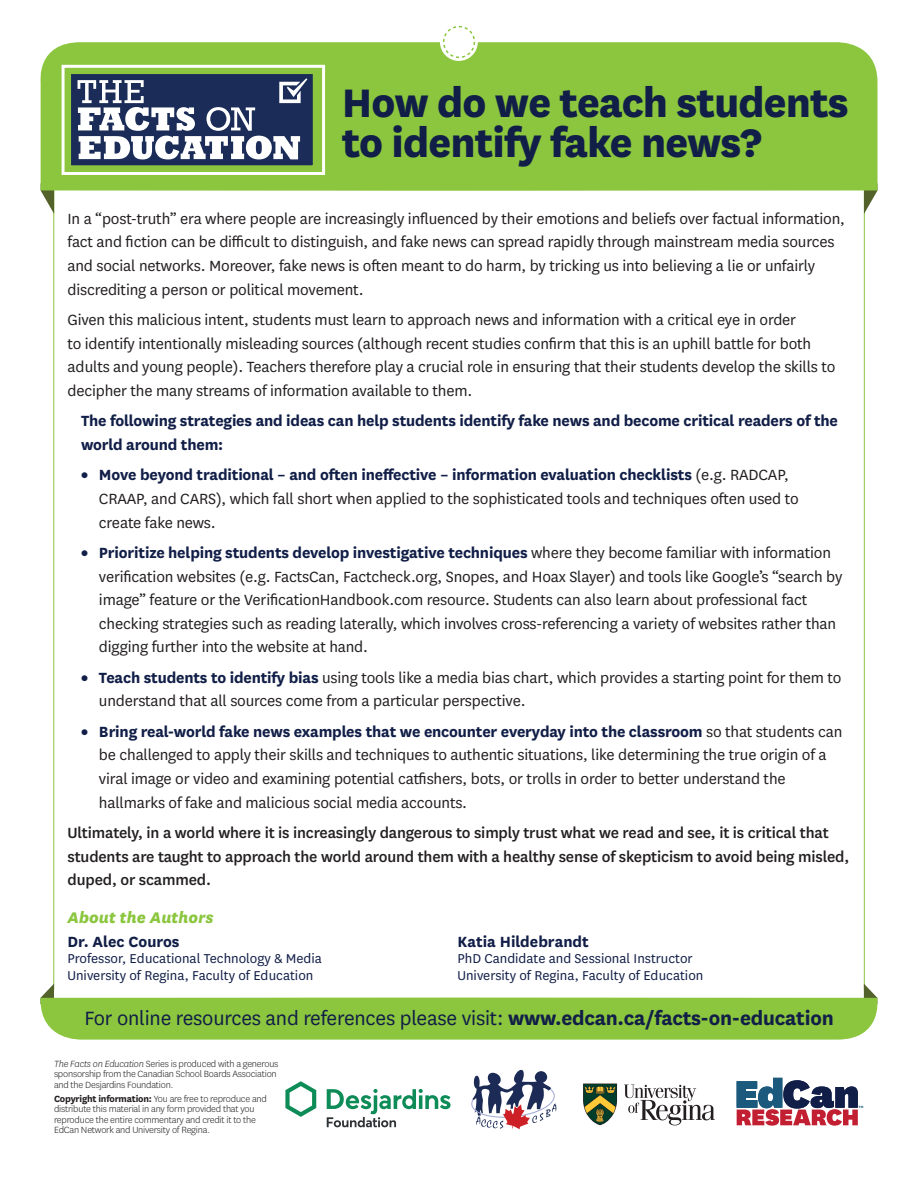
<style>
.page{position:relative;width:918px;height:1188px;background:#fff}
.page>*{position:absolute;margin:0;border:0;box-sizing:border-box;transform-origin:0 0}
.t1{font:800 46.5px/39.8px "National";letter-spacing:-.02em;color:#111e47}
.t2{font:22.5px "National";letter-spacing:-.01em;color:#111e47}
.t3{font:italic 800 18px "National";color:#8bc63e}
.t4{font:17.25px/23.7px "National";letter-spacing:-.01em;color:#231f20}
.t5{font:500 17.25px/23.7px "National";letter-spacing:-.01em;color:#231f20}
.t6{font:700 17.25px/23.7px "National";letter-spacing:-.01em;color:#111e47}
.t7{font:15px "National";color:#111e47}
.t8{font:300 10.5px/10.5px "National";letter-spacing:-.02em;color:#231f20}
.t9{font:800 3.6px "National";color:#1c5a7d}
.s1{font-weight:900;color:#111e47}
.s2{font-weight:700;color:#111e47}
.s3{font-weight:700}
.s4{font-style:italic}
</style>
<div class="page">
<hr style="left:53px;top:184px;width:1px;height:806px;background:#8bc63e">
<hr style="left:864px;top:184px;width:1px;height:806px;background:#8bc63e">
<svg style="left:41px;top:191px;width:13px;height:23px"></svg>
<svg style="left:864px;top:191px;width:13px;height:23px"></svg>
<div style="left:40px;top:42px;width:837px;height:149px;background:#8bc63e"></div>
<div style="left:440px;top:23px;width:38px;height:38px;background:#fff;border-radius:50%"></div>
<div style="left:443px;top:26px;width:32px;height:32px;border:2px dashed #8bc63e;border-radius:50%"></div>
<div style="left:69px;top:72px;width:246px;height:95px;background:#1a2c57"></div>
<div style="left:68px;top:70px;width:248px;height:99px;border:4px solid #8bc63e"></div>
<svg style="left:78px;top:78px;width:229px;height:81px"></svg>
<div style="left:62px;top:65px;width:263px;height:110px;border:3px solid #fff"></div>
<svg style="left:40px;top:984px;width:838px;height:56px"></svg>
<svg style="left:737px;top:1078px;width:121px;height:48px"></svg>
<svg style="left:471px;top:1070px;width:86px;height:59px"></svg>
<svg style="left:285px;top:1081px;width:31px;height:36px"></svg>
<svg style="left:327px;top:1089px;width:124px;height:38px"></svg>
<svg style="left:583px;top:1084px;width:34px;height:41px"></svg>
<svg style="left:625px;top:1085px;width:90px;height:40px"></svg>
<h1 class="t1" style="left:342px;top:80px;width:509px">How do we teach students to identify fake news?</h1>
<p class="t4" style="left:68px;top:206px;width:779px">In a “post-truth” era where people are increasingly influenced by their emotions and beliefs over factual information, fact and fiction can be difficult to distinguish, and fake news can spread rapidly through mainstream media sources and social networks. Moreover, fake news is often meant to do harm, by tricking us into believing a lie or unfairly discrediting a person or political movement.</p>
<p class="t4" style="left:68px;top:307px;width:769px">Given this malicious intent, students must learn to approach news and information with a critical eye in order<br>to identify intentionally misleading sources (although recent studies confirm that this is an uphill battle for both adults and young people). Teachers therefore play a crucial role in ensuring that their students develop the skills to decipher the many streams of information available to them.</p>
<p class="t6" style="left:81px;top:408px;width:758px">The following strategies and ideas can help students identify fake news and become critical readers of the world around them:</p>
<p class="t4" style="left:99px;top:462px;width:701px;text-indent:-18px"><span class="s1">•</span> <span class="s2">Move beyond traditional – and often ineffective – information evaluation checklists</span> (e.g. RADCAP,<br>CRAAP, and CARS), which fall short when applied to the sophisticated tools and techniques often used to create fake news.</p>
<p class="t4" style="left:99px;top:540px;width:745px;text-indent:-18px"><span class="s1">•</span> <span class="s2">Prioritize helping students develop investigative techniques</span> where they become familiar with information verification websites (e.g. FactsCan, Factcheck.org, Snopes, and Hoax Slayer) and tools like Google’s “search by image” feature or the VerificationHandbook.com resource. Students can also learn about professional fact checking strategies such as reading laterally, which involves cross-referencing a variety of websites rather than digging further into the website at hand.</p>
<p class="t4" style="left:99px;top:665px;width:744px;text-indent:-18px"><span class="s1">•</span> <span class="s2">Teach students to identify bias</span> using tools like a media bias chart, which provides a starting point for them to understand that all sources come from a particular perspective.</p>
<p class="t4" style="left:99px;top:719px;width:745px;text-indent:-18px"><span class="s1">•</span> <span class="s2">Bring real-world fake news examples that we encounter everyday into the classroom</span> so that students can be challenged to apply their skills and techniques to authentic situations, like determining the true origin of a viral image or video and examining potential catfishers, bots, or trolls in order to better understand the hallmarks of fake and malicious social media accounts.</p>
<p class="t5" style="left:68px;top:820px;width:783px">Ultimately, in a world where it is increasingly dangerous to simply trust what we read and see, it is critical that students are taught to approach the world around them with a healthy sense of skepticism to avoid being misled, duped, or scammed.</p>
<p class="t3" style="left:68px;top:905px;width:148px">About the Authors</p>
<p class="t6" style="left:68px;top:928px;width:114px">Dr. Alec Couros</p>
<p class="t6" style="left:458px;top:928px;width:133px">Katia Hildebrandt</p>
<p class="t7" style="left:68px;top:949px;width:256px">Professor, Educational Technology &amp; Media</p>
<p class="t7" style="left:458px;top:949px;width:237px">PhD Candidate and Sessional Instructor</p>
<p class="t7" style="left:68px;top:965px;width:247px">University of Regina, Faculty of Education</p>
<p class="t7" style="left:458px;top:965px;width:247px">University of Regina, Faculty of Education</p>
<h2 class="t2" style="left:84px;top:1004px;width:751px">For online resources and references please visit: <span class="s3">www.edcan.ca/facts-on-education</span></h2>
<p class="t8" style="left:54px;top:1058px;width:226px"><span class="s4">The Facts on Education</span> Series is produced with a generous sponsorship from the Canadian School Boards Association and the Desjardins Foundation.</p>
<p class="t8" style="left:54px;top:1093px;width:214px"><span class="s3">Copyright information:</span> You are free to reproduce and distribute this material in any form provided that you reproduce the entire commentary and credit it to the EdCan Network and University of Regina.</p>
<p class="t9" style="left:859px;top:1104px;width:6px">TM</p>
</div>
